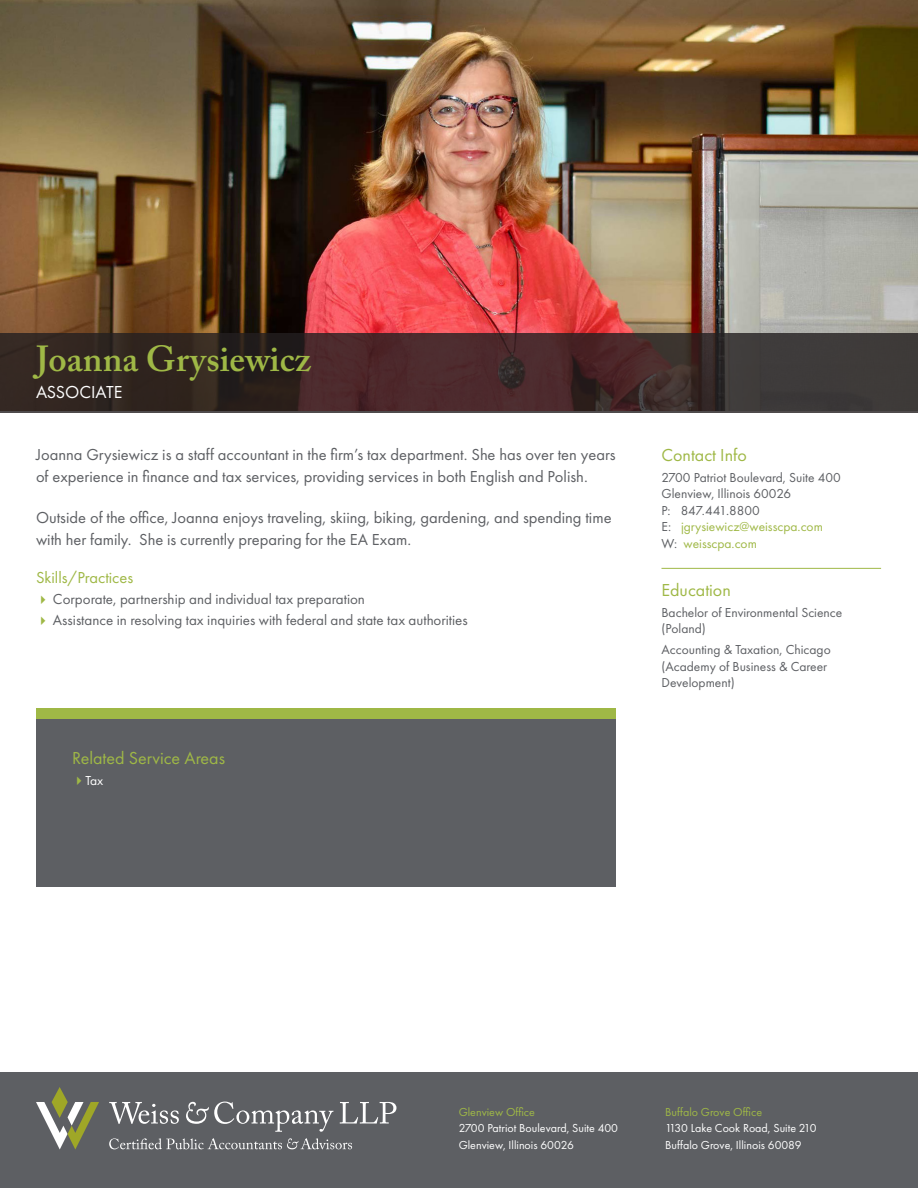
<style>
.page{position:relative;width:918px;height:1188px;background:#fff}
.page>*{position:absolute;margin:0;border:0;box-sizing:border-box;transform-origin:0 0}
.t1{font:600 36px "Adobe Caslon Pro";color:#9fb846}
.t2{font:18px "Futura PT";color:#9fb846}
.t3{font:18px "Futura PT";color:#fff}
.t4{font:16.5px/22.5px "Futura PT";color:#5d5f63}
.t5{font:16.5px "Futura PT";color:#9fb846}
.t6{font:15px "Futura PT";color:#5d5f63}
.t7{font:13.5px/16.5px "Futura PT";color:#5d5f63}
.t8{font:13.5px "Futura PT";color:#9fb846}
.t9{font:13.5px "Futura PT";color:#fff}
.t10{font:12px "Futura PT";color:#fff}
.t11{font:12px "Futura PT";color:#9fb846}
.s1{color:#9fb846}
.s2{color:#5d5f63}
</style>
<div class="page">
<img style="left:0;top:0;width:918px;height:333px">
<hr style="left:662px;top:568px;width:219px;height:1px;background:#9fb846">
<svg style="left:0;top:333px;width:918px;height:79px;background:#3c2b29"></svg>
<div style="left:0;top:1073px;width:918px;height:115px;background:#5d5f63"></div>
<svg style="left:36px;top:1087px;width:63px;height:62px"></svg>
<svg style="left:109px;top:1102px;width:70px;height:22px"></svg>
<svg style="left:340px;top:1102px;width:56px;height:22px"></svg>
<svg style="left:186px;top:1102px;width:147px;height:30px"></svg>
<svg style="left:109px;top:1138px;width:243px;height:11px"></svg>
<div style="left:36px;top:719px;width:580px;height:167px;background:#5d5f63"></div>
<div style="left:36px;top:708px;width:580px;height:11px;background:#9fb846"></div>
<p class="t1" style="left:36px;top:338px;width:276px">Joanna Grysiewicz</p>
<p class="t3" style="left:36px;top:381px;width:88px">ASSOCIATE</p>
<p class="t4" style="left:36px;top:443px;width:581px">Joanna Grysiewicz is a staff accountant in the firm’s tax department. She has over ten years of experience in finance and tax services, providing services in both English and Polish.</p>
<p class="t4" style="left:36px;top:506px;width:577px">Outside of the office, Joanna enjoys traveling, skiing, biking, gardening, and spending time with her family. She is currently preparing for the EA Exam.</p>
<p class="t5" style="left:36px;top:567px;width:99px">Skills/Practices</p>
<p class="t6" style="left:36px;top:590px;width:331px"><span class="s1">✔</span> Corporate, partnership and individual tax preparation</p>
<p class="t6" style="left:36px;top:611px;width:433px"><span class="s1">✔</span> Assistance in resolving tax inquiries with federal and state tax authorities</p>
<p class="t2" style="left:72px;top:747px;width:155px">Related Service Areas</p>
<p class="t9" style="left:72px;top:773px;width:33px"><span class="s1">✔</span>Tax</p>
<p class="t2" style="left:662px;top:444px;width:87px">Contact Info</p>
<p class="t7" style="left:662px;top:469px;width:181px">2700 Patriot Boulevard, Suite 400<br>Glenview, Illinois 60026</p>
<p class="t7" style="left:662px;top:502px;width:100px">P: 847.441.8800</p>
<p class="t8" style="left:662px;top:519px;width:163px"><span class="s2">E:</span> jgrysiewicz@weisscpa.com</p>
<p class="t8" style="left:662px;top:535px;width:97px"><span class="s2">W:</span> weisscpa.com</p>
<p class="t2" style="left:662px;top:579px;width:71px">Education</p>
<p class="t7" style="left:662px;top:604px;width:182px">Bachelor of Environmental Science (Poland)</p>
<p class="t7" style="left:662px;top:641px;width:171px">Accounting &amp; Taxation, Chicago (Academy of Business &amp; Career<br>Development)</p>
<p class="t11" style="left:459px;top:1105px;width:78px">Glenview Office</p>
<p class="t10" style="left:459px;top:1121px;width:161px">2700 Patriot Boulevard, Suite 400</p>
<p class="t10" style="left:459px;top:1138px;width:117px">Glenview, Illinois 60026</p>
<p class="t11" style="left:665px;top:1105px;width:99px">Buffalo Grove Office</p>
<p class="t10" style="left:665px;top:1121px;width:153px">1130 Lake Cook Road, Suite 210</p>
<p class="t10" style="left:665px;top:1138px;width:138px">Buffalo Grove, Illinois 60089</p>
</div>
